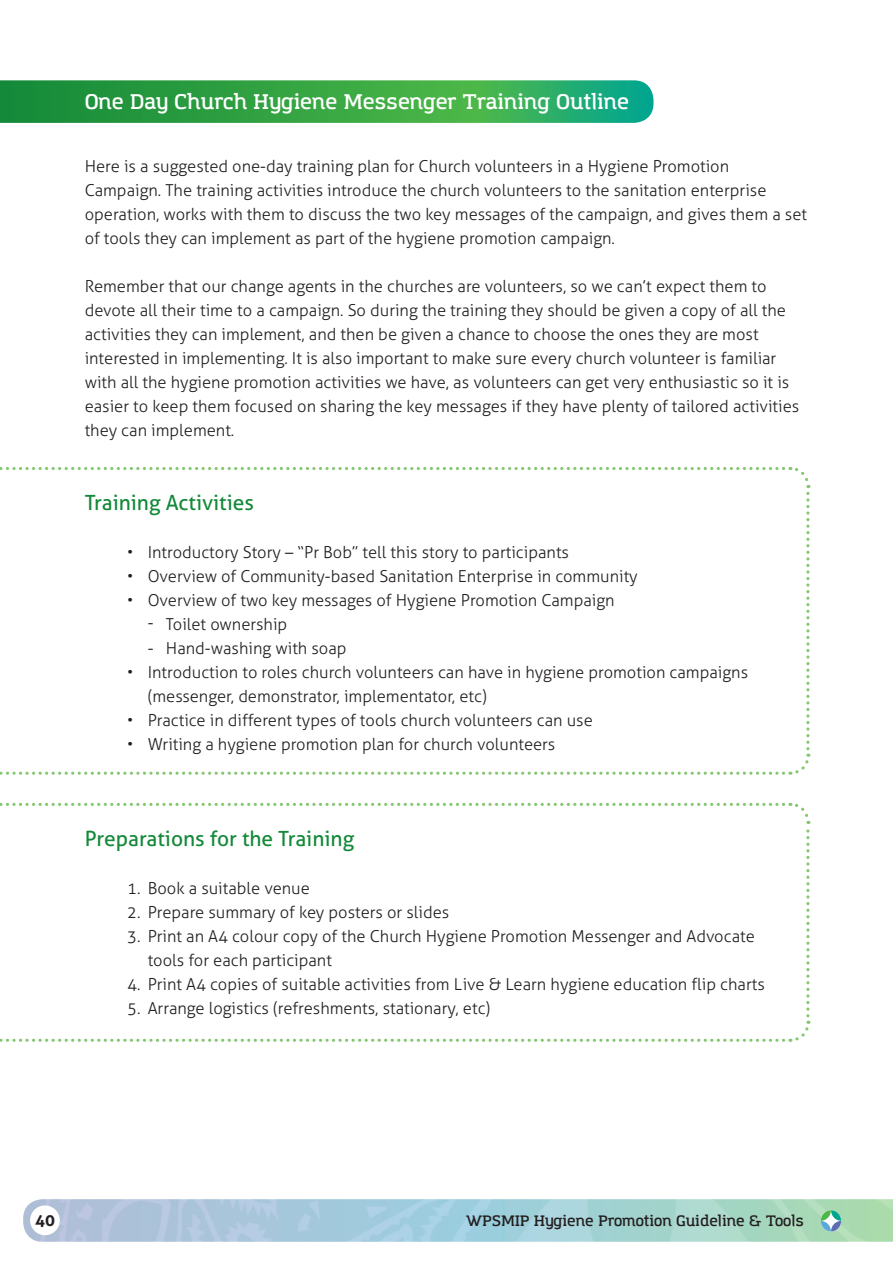
<style>
.page{position:relative;width:893px;height:1263px;background:#fff}
.page>*{position:absolute;margin:0;border:0;box-sizing:border-box;transform-origin:0 0}
.Aller_11_16__12_18{font:21px "Aller";color:#148939}
.green_strip{font:600 21px "Amazing Grotesk";color:#fff}
.Aller_11_16__12_18-2{font:300 16.5px/24px "Aller";color:#231f20}
.t1{font:700 16.5px "Aller";color:#231f20}
.t2{font:600 15px "Amazing Grotesk";color:#231f20}
</style>
<div class="page">
<svg style="left:23px;top:1199px;width:870px;height:43px;background:#aad0d5"></svg>
<svg style="left:0;top:80px;width:653px;height:43px;background:#30a44f"></svg>
<svg style="left:0;top:466px;width:811px;height:309px"></svg>
<svg style="left:0;top:802px;width:811px;height:240px"></svg>
<p class="green_strip" style="left:85px;top:88px;width:546px">One Day Church Hygiene Messenger Training Outline</p>
<p class="Aller_11_16__12_18-2" style="left:85px;top:154px;width:724px">Here is a suggested one-day training plan for Church volunteers in a Hygiene Promotion Campaign. The training activities introduce the church volunteers to the sanitation enterprise operation, works with them to discuss the two key messages of the campaign, and gives them a set of tools they can implement as part of the hygiene promotion campaign.</p>
<p class="Aller_11_16__12_18-2" style="left:85px;top:274px;width:716px">Remember that our change agents in the churches are volunteers, so we can’t expect them to devote all their time to a campaign. So during the training they should be given a copy of all the activities they can implement, and then be given a chance to choose the ones they are most interested in implementing. It is also important to make sure every church volunteer is familiar with all the hygiene promotion activities we have, as volunteers can get very enthusiastic so it is easier to keep them focused on sharing the key messages if they have plenty of tailored activities they can implement.</p>
<p class="Aller_11_16__12_18" style="left:85px;top:490px;width:171px">Training Activities</p>
<p class="Aller_11_16__12_18-2" style="left:127px;top:540px;width:443px">• Introductory Story – “Pr Bob” tell this story to participants</p>
<p class="Aller_11_16__12_18-2" style="left:127px;top:564px;width:512px">• Overview of Community-based Sanitation Enterprise in community</p>
<p class="Aller_11_16__12_18-2" style="left:127px;top:588px;width:489px">• Overview of two key messages of Hygiene Promotion Campaign</p>
<p class="Aller_11_16__12_18-2" style="left:148px;top:612px;width:141px">- Toilet ownership</p>
<p class="Aller_11_16__12_18-2" style="left:148px;top:636px;width:200px">- Hand-washing with soap</p>
<p class="Aller_11_16__12_18-2" style="left:148px;top:660px;width:602px;text-indent:-20px">• Introduction to roles church volunteers can have in hygiene promotion campaigns (messenger, demonstrator, implementator, etc)</p>
<p class="Aller_11_16__12_18-2" style="left:127px;top:708px;width:467px">• Practice in different types of tools church volunteers can use</p>
<p class="Aller_11_16__12_18-2" style="left:127px;top:732px;width:430px">• Writing a hygiene promotion plan for church volunteers</p>
<p class="Aller_11_16__12_18" style="left:85px;top:826px;width:271px">Preparations for the Training</p>
<p class="Aller_11_16__12_18-2" style="left:127px;top:876px;width:184px">1. Book a suitable venue</p>
<p class="Aller_11_16__12_18-2" style="left:127px;top:900px;width:324px">2. Prepare summary of key posters or slides</p>
<p class="Aller_11_16__12_18-2" style="left:127px;top:924px;width:629px">3. Print an A4 colour copy of the Church Hygiene Promotion Messenger and Advocate</p>
<p class="Aller_11_16__12_18-2" style="left:148px;top:948px;width:186px">tools for each participant</p>
<p class="Aller_11_16__12_18-2" style="left:127px;top:972px;width:639px">4. Print A4 copies of suitable activities from Live &amp; Learn hygiene education flip charts</p>
<p class="Aller_11_16__12_18-2" style="left:127px;top:996px;width:365px">5. Arrange logistics (refreshments, stationary, etc)</p>
<p class="t1" style="left:35px;top:1210px;width:21px">40</p>
<p class="t2" style="left:466px;top:1211px;width:339px">WPSMIP Hygiene Promotion Guideline &amp; Tools</p>
</div>
